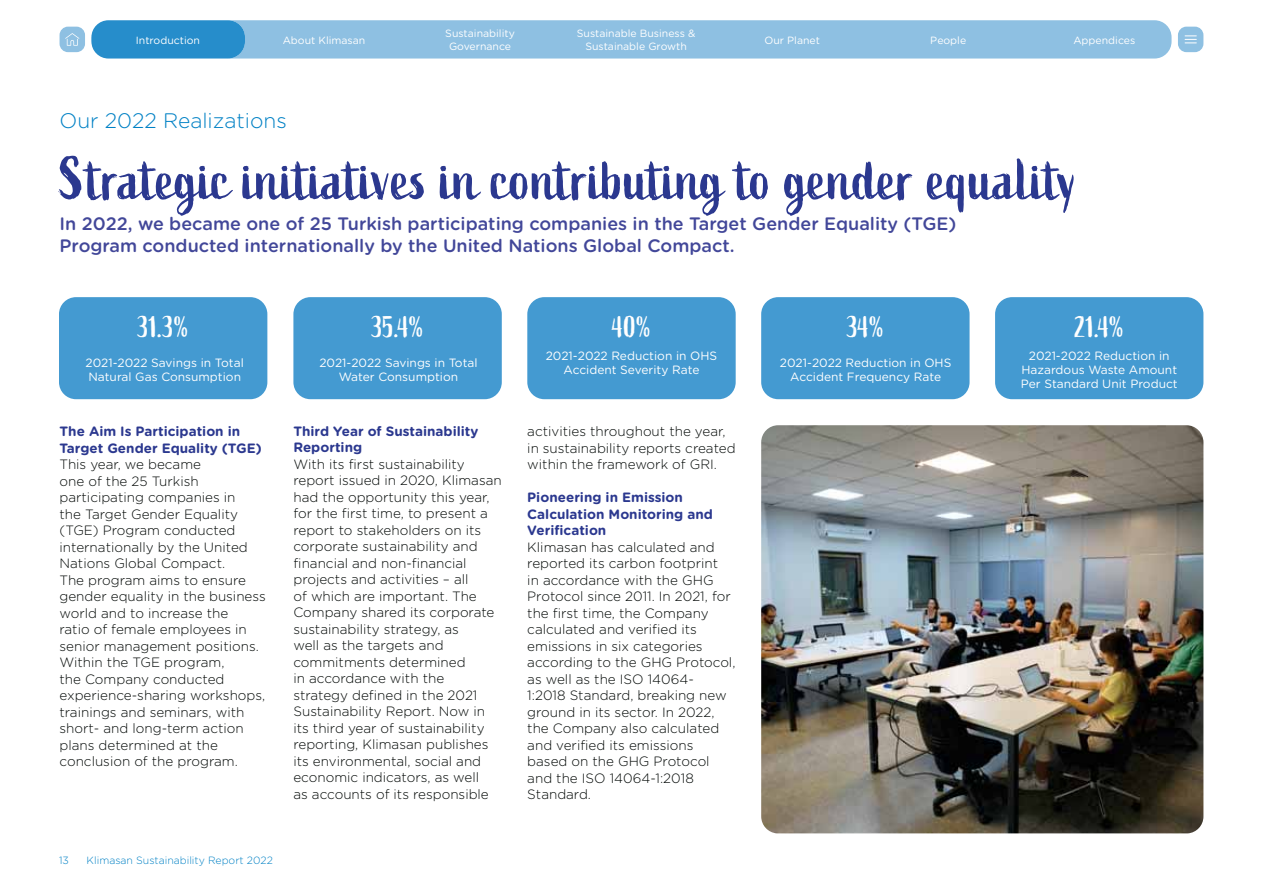
<style>
.page{position:relative;width:1263px;height:893px;background:#fff}
.page>*{position:absolute;margin:0;border:0;box-sizing:border-box;transform-origin:0 0}
.t1{font:60px "Active";color:#2b388f}
.t2{font:30px "Active";color:#fff}
.t3{font:300 21px "Gotham Rounded";color:#0081c5}
.t4{font:500 18px/21.6px "Gotham Rounded";color:#424799}
.t5{font:300 13.5px/16.5px "Gotham Rounded";color:#030806}
.t6{font:700 13.5px/16.5px "Gotham Rounded";color:#2b388f}
.t7{font:12px/14.4px "Gotham Rounded";color:#fff;text-align:center}
.t8{font:10.5px/12.6px "Gotham Rounded";color:#fff;text-align:center}
.t9{font:300 10.5px "Gotham Rounded";color:#0081c5}
</style>
<div class="page">
<div style="left:232px;top:20px;width:939px;height:39px;background:#8ec0e2"></div>
<div style="left:91px;top:20px;width:154px;height:39px;background:#268dcb;border-radius:17px"></div>
<div style="left:60px;top:27px;width:25px;height:25px;background:#8ec0e2;border-radius:9px"></div>
<svg style="left:65px;top:33px;width:14px;height:13px"></svg>
<div style="left:1178px;top:27px;width:25px;height:25px;background:#8ec0e2;border-radius:9px"></div>
<svg style="left:1185px;top:36px;width:11px;height:8px"></svg>
<div style="left:761px;top:297px;width:208px;height:102px;background:#449ad1;border-radius:17px"></div>
<div style="left:293px;top:297px;width:209px;height:102px;background:#449ad1;border-radius:17px"></div>
<div style="left:59px;top:297px;width:208px;height:102px;background:#449ad1;border-radius:17px"></div>
<div style="left:995px;top:297px;width:208px;height:102px;background:#449ad1;border-radius:17px"></div>
<div style="left:527px;top:297px;width:209px;height:102px;background:#449ad1;border-radius:17px"></div>
<img style="left:761px;top:425px;width:442px;height:408px;border-radius:17px">
<p class="t8" style="left:136px;top:34px;width:66px">Introduction</p>
<p class="t8" style="left:283px;top:34px;width:84px">About Klimasan</p>
<p class="t8" style="left:445px;top:28px;width:71px">Sustainability<br>Governance</p>
<p class="t8" style="left:577px;top:28px;width:120px">Sustainable Business &amp;<br>Sustainable Growth</p>
<p class="t8" style="left:764px;top:34px;width:57px">Our Planet</p>
<p class="t8" style="left:1073px;top:34px;width:63px">Appendices</p>
<p class="t8" style="left:930px;top:34px;width:37px">People</p>
<h3 class="t3" style="left:60px;top:110px;width:229px">Our 2022 Realizations</h3>
<h1 class="t1" style="left:60px;top:162px;width:1019px">Strategic initiatives in contributing to gender equality</h1>
<h3 class="t4" style="left:60px;top:213px;width:898px">In 2022, we became one of 25 Turkish participating companies in the Target Gender Equality (TGE)<br>Program conducted internationally by the United Nations Global Compact.</h3>
<h2 class="t2" style="left:138px;top:319px;width:53px">31.3%</h2>
<p class="t7" style="left:86px;top:356px;width:160px;text-align:left">2021-2022 Savings in Total<br>Natural Gas Consumption</p>
<p class="t6" style="left:60px;top:423px;width:204px">The Aim Is Participation in<br>Target Gender Equality (TGE)</p>
<p class="t5" style="left:60px;top:456px;width:208px">This year, we became<br>one of the 25 Turkish participating companies in<br>the Target Gender Equality (TGE) Program conducted internationally by the United<br>Nations Global Compact.<br>The program aims to ensure gender equality in the business world and to increase the<br>ratio of female employees in senior management positions.<br>Within the TGE program,<br>the Company conducted experience-sharing workshops, trainings and seminars, with short- and long-term action plans determined at the conclusion of the program.</p>
<h2 class="t2" style="left:372px;top:319px;width:54px">35.4%</h2>
<p class="t7" style="left:319px;top:356px;width:160px">2021-2022 Savings in Total<br>Water Consumption</p>
<p class="t6" style="left:293px;top:423px;width:187px">Third Year of Sustainability<br>Reporting</p>
<p class="t5" style="left:293px;top:456px;width:210px">With its first sustainability report issued in 2020, Klimasan had the opportunity this year, for the first time, to present a report to stakeholders on its corporate sustainability and financial and non-financial projects and activities – all<br>of which are important. The<br>Company shared its corporate sustainability strategy, as<br>well as the targets and commitments determined<br>in accordance with the strategy defined in the 2021<br>Sustainability Report. Now in its third year of sustainability reporting, Klimasan publishes its environmental, social and economic indicators, as well<br>as accounts of its responsible</p>
<p class="t9" style="left:59px;top:855px;width:11px">13</p>
<p class="t9" style="left:87px;top:855px;width:188px">Klimasan Sustainability Report 2022</p>
<h2 class="t2" style="left:613px;top:319px;width:40px">40%</h2>
<p class="t7" style="left:546px;top:349px;width:173px">2021-2022 Reduction in OHS<br>Accident Severity Rate</p>
<p class="t5" style="left:527px;top:423px;width:210px">activities throughout the year, in sustainability reports created within the framework of GRI.</p>
<p class="t6" style="left:527px;top:489px;width:187px">Pioneering in Emission<br>Calculation Monitoring and<br>Verification</p>
<p class="t5" style="left:527px;top:538px;width:210px">Klimasan has calculated and reported its carbon footprint<br>in accordance with the GHG<br>Protocol since 2011. In 2021, for the first time, the Company calculated and verified its emissions in six categories according to the GHG Protocol, as well as the ISO 14064-<br>1:2018 Standard, breaking new ground in its sector. In 2022, the Company also calculated and verified its emissions based on the GHG Protocol and the ISO 14064-1:2018<br>Standard.</p>
<h2 class="t2" style="left:847px;top:319px;width:39px">34%</h2>
<p class="t7" style="left:780px;top:356px;width:173px">2021-2022 Reduction in OHS<br>Accident Frequency Rate</p>
<h2 class="t2" style="left:1075px;top:319px;width:51px">21.4%</h2>
<p class="t7" style="left:1021px;top:349px;width:158px">2021-2022 Reduction in<br>Hazardous Waste Amount<br>Per Standard Unit Product</p>
</div>
